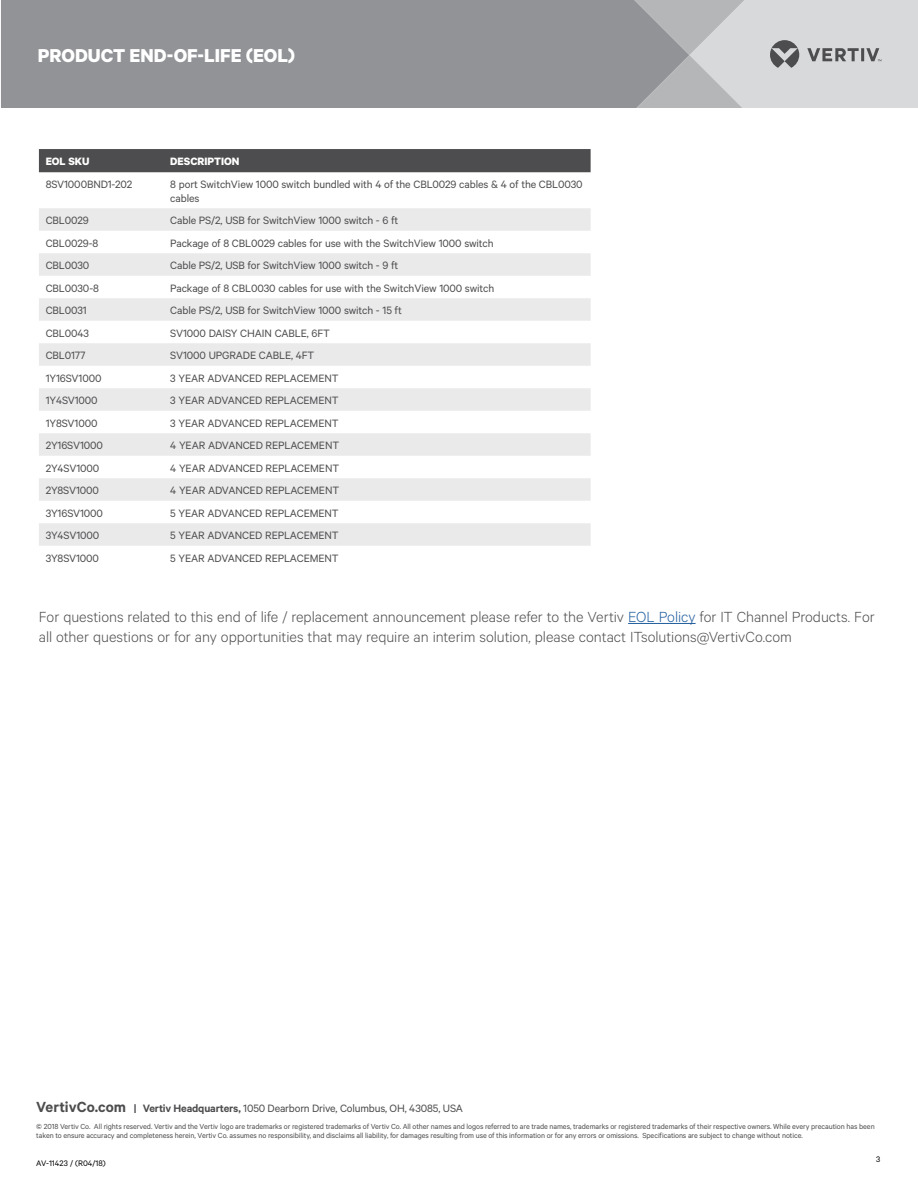
<style>
.page{position:relative;width:918px;height:1188px;background:#fff}
.page>*{position:absolute;margin:0;border:0;box-sizing:border-box;transform-origin:0 0}
.t1{font:700 21px "Calibre";color:#fff}
.t2{font:300 16.5px/19.8px "Calibre";color:#4d4d4f}
.t3{font:12px/13.5px "Calibre";letter-spacing:-.01em;color:#4d4d4f}
.t4{font:700 12px "Calibre";color:#fff}
.t5{font:9px "Calibre";color:#000}
.t6{font:8.25px/9.8px "Calibre";letter-spacing:-.01em;color:#4d4d4f}
.s1{color:#215e9e}
.s2{font-weight:600;font-size:16.5px}
.s3{font-weight:600}
</style>
<div class="page">
<div style="left:1px;top:0;width:633px;height:108px;background:#919396"></div>
<svg style="left:634px;top:0;width:284px;height:108px;background:#c5c7c8"></svg>
<hr style="left:628px;top:623px;width:68px;height:1px;background:#215e9e">
<div style="left:39px;top:149px;width:552px;height:23px;background:#4d4d4f"></div>
<svg style="left:39px;top:208px;width:552px;height:338px;fill:#efefef"></svg>
<h1 class="t1" style="left:38px;top:43px;width:259px">PRODUCT END-OF-LIFE (EOL)</h1>
<p class="t4" style="left:46px;top:154px;width:45px">EOL SKU</p>
<p class="t4" style="left:170px;top:154px;width:71px">DESCRIPTION</p>
<p class="t3" style="left:46px;top:177px;width:88px">8SV1000BND1-202</p>
<p class="t3" style="left:170px;top:177px;width:414px">8 port SwitchView 1000 switch bundled with 4 of the CBL0029 cables &amp; 4 of the CBL0030 cables</p>
<p class="t3" style="left:46px;top:213px;width:45px">CBL0029</p>
<p class="t3" style="left:170px;top:213px;width:230px">Cable PS/2, USB for SwitchView 1000 switch - 6 ft</p>
<p class="t3" style="left:46px;top:236px;width:54px">CBL0029-8</p>
<p class="t3" style="left:170px;top:236px;width:325px">Package of 8 CBL0029 cables for use with the SwitchView 1000 switch</p>
<p class="t3" style="left:46px;top:258px;width:45px">CBL0030</p>
<p class="t3" style="left:170px;top:258px;width:230px">Cable PS/2, USB for SwitchView 1000 switch - 9 ft</p>
<p class="t3" style="left:46px;top:281px;width:55px">CBL0030-8</p>
<p class="t3" style="left:170px;top:281px;width:325px">Package of 8 CBL0030 cables for use with the SwitchView 1000 switch</p>
<p class="t3" style="left:46px;top:303px;width:43px">CBL0031</p>
<p class="t3" style="left:170px;top:303px;width:233px">Cable PS/2, USB for SwitchView 1000 switch - 15 ft</p>
<p class="t3" style="left:46px;top:326px;width:45px">CBL0043</p>
<p class="t3" style="left:170px;top:326px;width:161px">SV1000 DAISY CHAIN CABLE, 6FT</p>
<p class="t3" style="left:46px;top:348px;width:41px">CBL0177</p>
<p class="t3" style="left:170px;top:348px;width:146px">SV1000 UPGRADE CABLE, 4FT</p>
<p class="t3" style="left:46px;top:371px;width:57px">1Y16SV1000</p>
<p class="t3" style="left:170px;top:371px;width:170px">3 YEAR ADVANCED REPLACEMENT</p>
<p class="t3" style="left:46px;top:393px;width:54px">1Y4SV1000</p>
<p class="t3" style="left:170px;top:393px;width:170px">3 YEAR ADVANCED REPLACEMENT</p>
<p class="t3" style="left:46px;top:416px;width:53px">1Y8SV1000</p>
<p class="t3" style="left:170px;top:416px;width:170px">3 YEAR ADVANCED REPLACEMENT</p>
<p class="t3" style="left:46px;top:438px;width:59px">2Y16SV1000</p>
<p class="t3" style="left:170px;top:438px;width:170px">4 YEAR ADVANCED REPLACEMENT</p>
<p class="t3" style="left:46px;top:461px;width:55px">2Y4SV1000</p>
<p class="t3" style="left:170px;top:461px;width:170px">4 YEAR ADVANCED REPLACEMENT</p>
<p class="t3" style="left:46px;top:483px;width:55px">2Y8SV1000</p>
<p class="t3" style="left:170px;top:483px;width:170px">4 YEAR ADVANCED REPLACEMENT</p>
<p class="t3" style="left:46px;top:506px;width:59px">3Y16SV1000</p>
<p class="t3" style="left:170px;top:506px;width:170px">5 YEAR ADVANCED REPLACEMENT</p>
<p class="t3" style="left:46px;top:528px;width:55px">3Y4SV1000</p>
<p class="t3" style="left:170px;top:528px;width:170px">5 YEAR ADVANCED REPLACEMENT</p>
<p class="t3" style="left:46px;top:551px;width:55px">3Y8SV1000</p>
<p class="t3" style="left:170px;top:551px;width:170px">5 YEAR ADVANCED REPLACEMENT</p>
<p class="t2" style="left:39px;top:607px;width:837px">For questions related to this end of life / replacement announcement please refer to the Vertiv <span class="s1">EOL Policy</span> for IT Channel Products. For all other questions or for any opportunities that may require an interim solution, please contact ITsolutions@VertivCo.com</p>
<p class="t3" style="left:36px;top:1101px;width:428px"><span class="s2">VertivCo.com</span> <span class="s3">| Vertiv Headquarters,</span> 1050 Dearborn Drive, Columbus, OH, 43085, USA</p>
<p class="t6" style="left:36px;top:1121px;width:840px">© 2018 Vertiv Co. All rights reserved. Vertiv and the Vertiv logo are trademarks or registered trademarks of Vertiv Co. All other names and logos referred to are trade names, trademarks or registered trademarks of their respective owners. While every precaution has been taken to ensure accuracy and completeness herein, Vertiv Co. assumes no responsibility, and disclaims all liability, for damages resulting from use of this information or for any errors or omissions. Specifications are subject to change without notice.</p>
<p class="t5" style="left:36px;top:1158px;width:71px">AV-11423 / (R04/18)</p>
<p class="t5" style="left:876px;top:1154px;width:6px">3</p>
</div>
